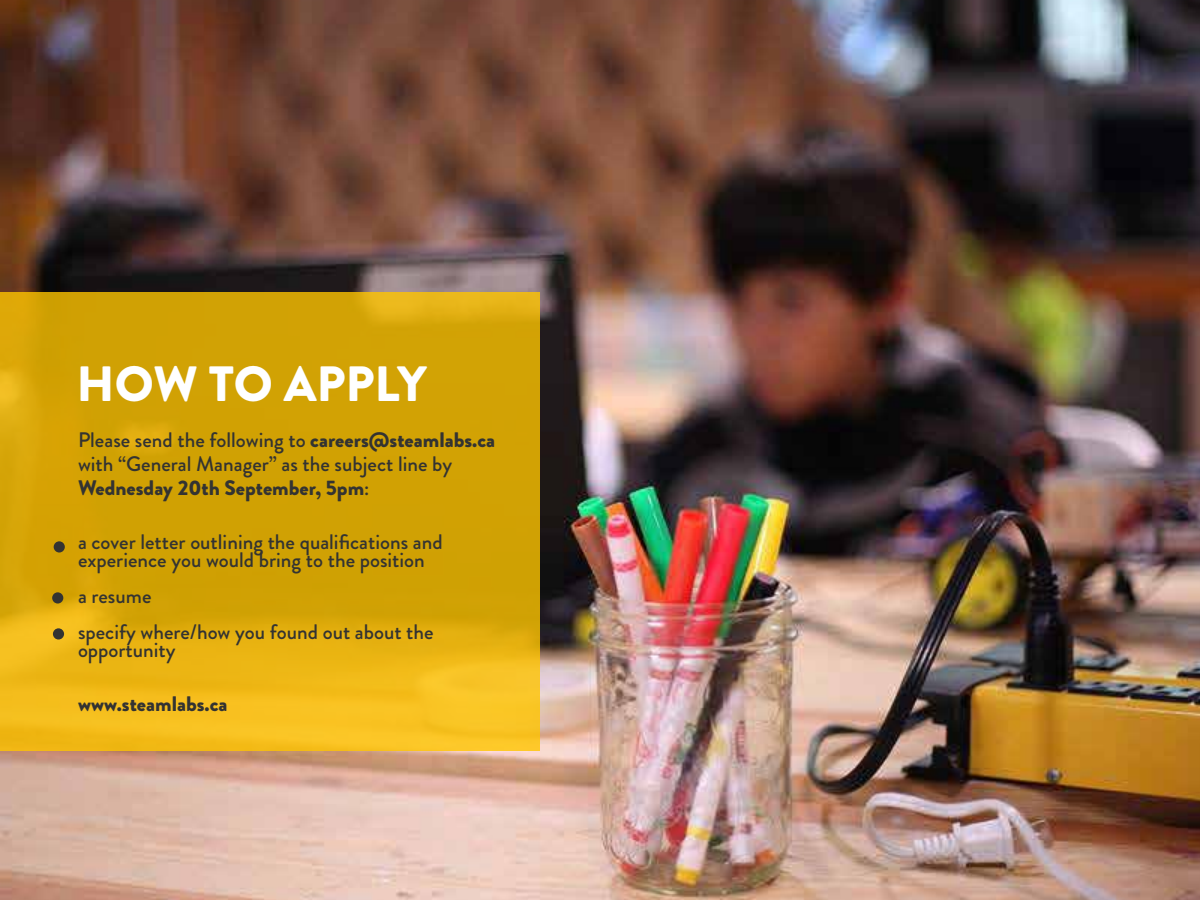
<style>
.page{position:relative;width:1200px;height:900px;background:#fff}
.page>*{position:absolute;margin:0;border:0;box-sizing:border-box;transform-origin:0 0}
.t1{font:900 49.5px "Brandon Grotesque";letter-spacing:-.005em;color:#fff}
.t2{font:500 21px/24px "Brandon Grotesque";color:#333332}
.t3{font:900 21px "Brandon Grotesque";color:#333332}
.s1{font-weight:900}
</style>
<div class="page">
<img style="left:0;top:0;width:1200px;height:900px">
<svg style="left:0;top:292px;width:540px;height:460px;background:#dba90b"></svg>
<div style="left:54px;top:541px;width:11px;height:12px;background:#333332;border-radius:50%"></div>
<div style="left:52px;top:592px;width:11px;height:12px;background:#333332;border-radius:50%"></div>
<div style="left:53px;top:628px;width:11px;height:12px;background:#333332;border-radius:50%"></div>
<h1 class="t1" style="left:77px;top:349px;width:352px">HOW TO APPLY</h1>
<p class="t2" style="left:78px;top:428px;width:419px">Please send the following to <span class="s1">careers@steamlabs.ca </span>with “General Manager” as the subject line by<br><span class="s1">Wednesday 20th September, 5pm</span>:</p>
<p class="t2" style="left:78px;top:533px;width:366px;line-height:18px">a cover letter outlining the qualifications and experience you would bring to the position</p>
<p class="t2" style="left:78px;top:578px;width:357px;line-height:36px">a resume<br>specify where/how you found out about the</p>
<p class="t2" style="left:78px;top:638px;width:99px">opportunity</p>
<p class="t3" style="left:78px;top:689px;width:151px">www.steamlabs.ca</p>
</div>
